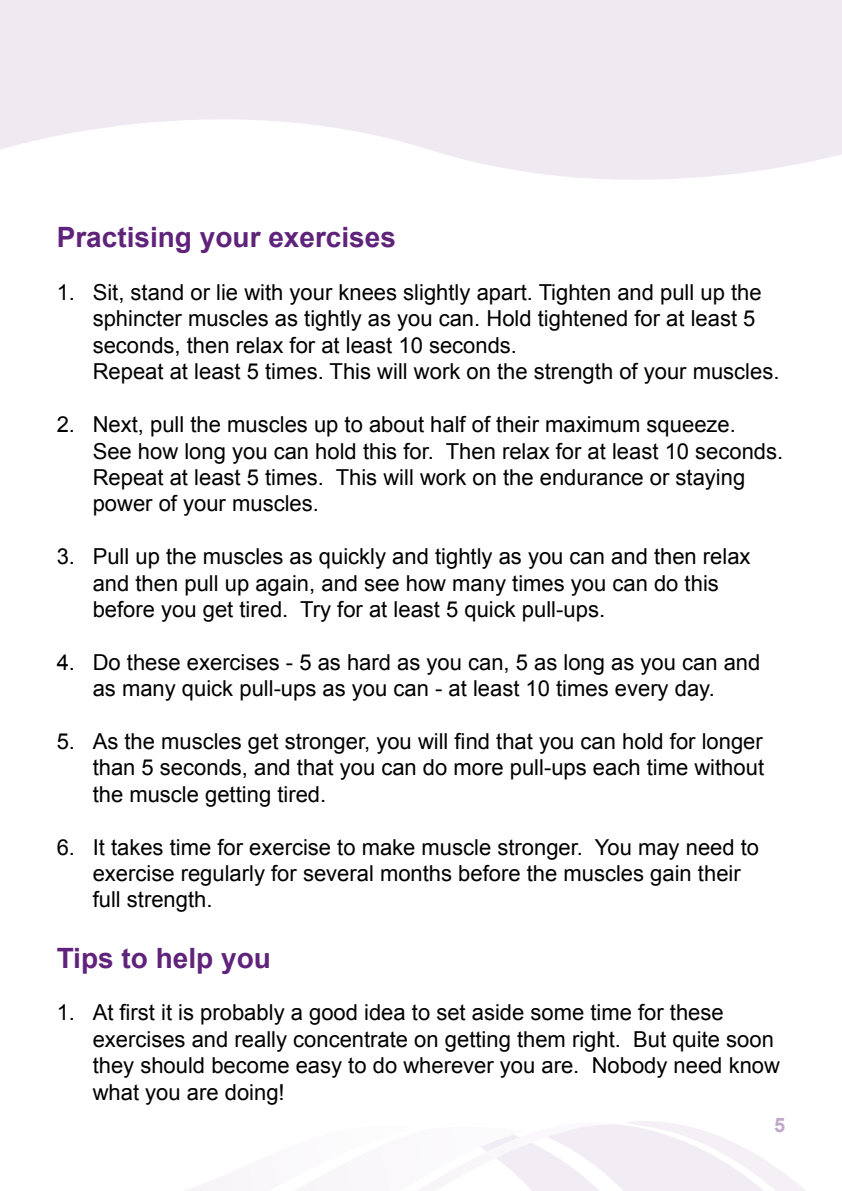
<style>
.page{position:relative;width:842px;height:1191px;background:#fff}
.page>*{position:absolute;margin:0;border:0;box-sizing:border-box;transform-origin:0 0}
.t1{font:700 28px "Arial";color:#60237b}
.t2{font:22px/26.4px "Arial";color:#000}
.t3{font:700 20px "Arial";color:#bfa7ca}
</style>
<div class="page">
<svg style="left:186px;top:1121px;width:620px;height:70px"></svg>
<svg style="left:0;top:0;width:842px;height:180px;fill:#efe9f2"></svg>
<p class="t1" style="left:57px;top:222px;width:341px">Practising your exercises</p>
<p class="t2" style="left:93px;top:279px;width:688px;text-indent:-36px">1. Sit, stand or lie with your knees slightly apart. Tighten and pull up the sphincter muscles as tightly as you can. Hold tightened for at least 5 seconds, then relax for at least 10 seconds.<br>Repeat at least 5 times. This will work on the strength of your muscles.</p>
<p class="t2" style="left:93px;top:411px;width:692px;text-indent:-36px">2. Next, pull the muscles up to about half of their maximum squeeze.<br>See how long you can hold this for. Then relax for at least 10 seconds.<br>Repeat at least 5 times. This will work on the endurance or staying power of your muscles.</p>
<p class="t2" style="left:93px;top:543px;width:659px;text-indent:-36px">3. Pull up the muscles as quickly and tightly as you can and then relax and then pull up again, and see how many times you can do this before you get tired. Try for at least 5 quick pull-ups.</p>
<p class="t2" style="left:57px;top:649px;width:705px;text-align:center">4. Do these exercises - 5 as hard as you can, 5 as long as you can and as many quick pull-ups as you can - at least 10 times every day.</p>
<p class="t2" style="left:93px;top:728px;width:673px;text-align:justify;text-indent:-36px">5. As the muscles get stronger, you will find that you can hold for longer than 5 seconds, and that you can do more pull-ups each time without the muscle getting tired.</p>
<p class="t2" style="left:93px;top:833px;width:668px;text-indent:-36px">6. It takes time for exercise to make muscle stronger. You may need to exercise regularly for several months before the muscles gain their full strength.</p>
<p class="t1" style="left:57px;top:942px;width:216px">Tips to help you</p>
<p class="t2" style="left:93px;top:999px;width:689px;text-indent:-36px">1. At first it is probably a good idea to set aside some time for these exercises and really concentrate on getting them right. But quite soon they should become easy to do wherever you are. Nobody need know what you are doing!</p>
<p class="t3" style="left:774px;top:1113px;width:13px">5</p>
</div>
